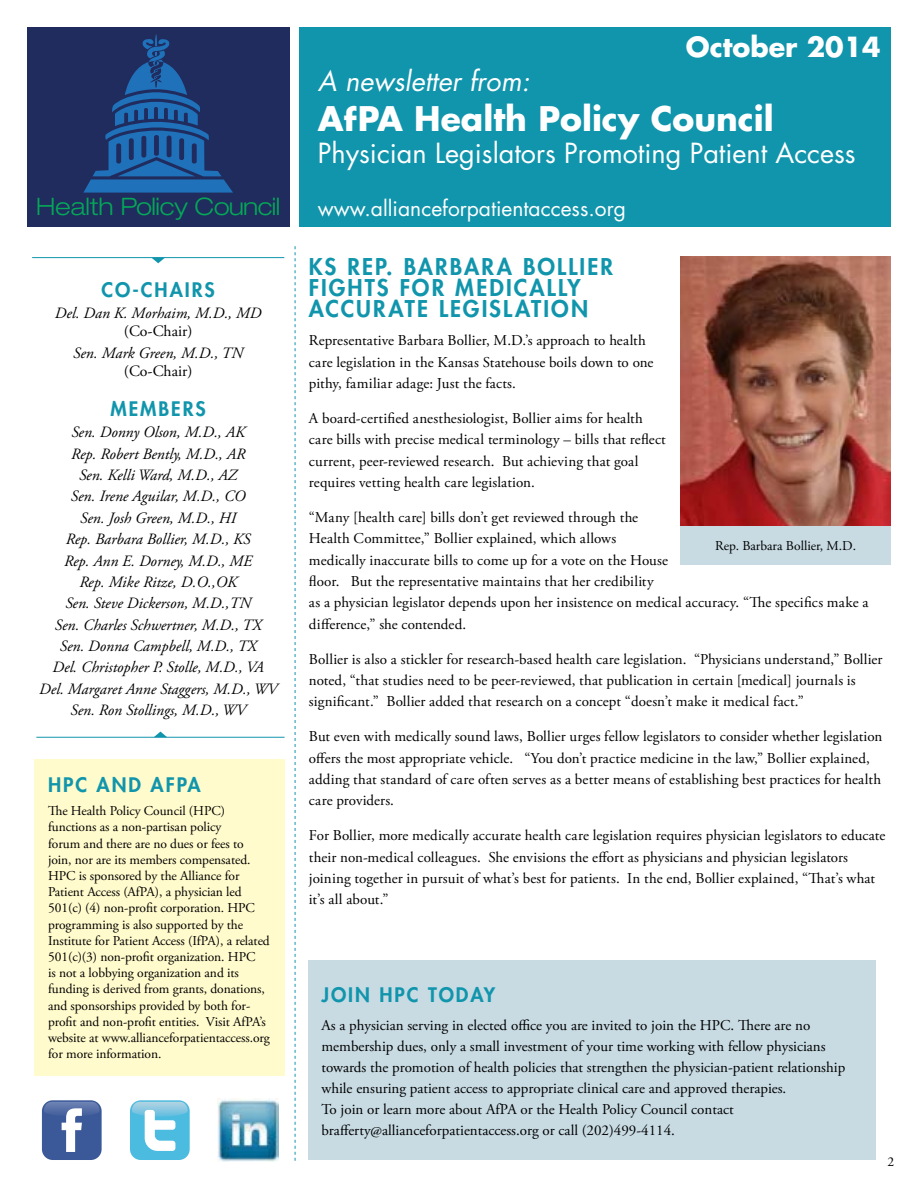
<style>
.page{position:relative;width:918px;height:1188px;background:#fff}
.page>*{position:absolute;margin:0;border:0;box-sizing:border-box;transform-origin:0 0}
.t1{font:700 33px "Futura Std";color:#fff}
.t2{font:27px "Futura Std";color:#fff}
.t3{font:italic 27px "Futura Std";color:#fff}
.t4{font:700 27px "Futura Std";color:#fff}
.t5{font:300 expanded 24px "Helvetica Neue";letter-spacing:-.02em;color:#05a758}
.t6{font:800 22.5px/21px "Futura Std";letter-spacing:.09em;color:#1195ac}
.t7{font:21px "Futura Std";color:#fff}
.t8{font:800 19.5px "Futura Std";letter-spacing:.1em;color:#1195ac}
.t9{font:italic 15.75px/21.3px "Adobe Garamond Pro";color:#000;text-align:center}
.t10{font:15.75px "Adobe Garamond Pro";color:#000}
.t11{font:15px/21.3px "Adobe Garamond Pro";color:#000}
.t12{font:13.5px/16.2px "Adobe Garamond Pro";letter-spacing:-.005em;color:#000}
.s1{font-size:30px}
</style>
<div class="page">
<div style="left:27px;top:27px;width:262px;height:199px;background:#202b5e"></div>
<div style="left:299px;top:27px;width:592px;height:199px;background:#1195ac"></div>
<svg style="left:83px;top:34px;width:150px;height:159px"></svg>
<hr style="left:32px;top:257px;width:252px;height:1px;background:#1195ac">
<svg style="left:151px;top:258px;width:14px;height:5px"></svg>
<hr style="left:36px;top:737px;width:249px;height:1px;background:#1195ac">
<svg style="left:154px;top:732px;width:13px;height:5px"></svg>
<svg style="left:295px;top:246px;width:1px;height:915px"></svg>
<div style="left:35px;top:759px;width:250px;height:317px;background:#fffbcc"></div>
<img style="left:680px;top:256px;width:211px;height:270px">
<div style="left:680px;top:526px;width:211px;height:39px;background:#c8dbe3"></div>
<div style="left:308px;top:961px;width:567px;height:199px;background:#c8dbe3"></div>
<img style="left:217px;top:1099px;width:62px;height:62px">
<svg style="left:40px;top:1099px;width:63px;height:62px"></svg>
<div style="left:42px;top:1100px;width:60px;height:60px;background:#3b5999;border-radius:11px"></div>
<svg style="left:43px;top:1102px;width:58px;height:50px"></svg>
<div style="left:130px;top:1100px;width:60px;height:60px;background:#4cbbe0;border-radius:11px"></div>
<svg style="left:131px;top:1102px;width:58px;height:49px"></svg>
<h3 class="t5" style="left:36px;top:192px;width:246px">Health Policy Council</h3>
<h3 class="t8" style="left:102px;top:278px;width:115px">CO-CHAIRS</h3>
<p class="t9" style="left:55px;top:303px;width:208px">Del. Dan K. Morhaim, M.D., MD</p>
<p class="t10" style="left:124px;top:322px;width:70px">(Co-Chair)</p>
<p class="t9" style="left:73px;top:343px;width:171px">Sen. Mark Green, M.D., TN</p>
<p class="t10" style="left:124px;top:361px;width:70px">(Co-Chair)</p>
<h3 class="t8" style="left:111px;top:396px;width:97px">MEMBERS</h3>
<p class="t9" style="left:39px;top:422px;width:240px">Sen. Donny Olson, M.D., AK<br>Rep. Robert Bently, M.D., AR<br>Sen. Kelli Ward, M.D., AZ<br>Sen. Irene Aguilar, M.D., CO<br>Sen. Josh Green, M.D., HI<br>Rep. Barbara Bollier, M.D., KS<br>Rep. Ann E. Dorney, M.D., ME<br>Rep. Mike Ritze, D.O.,OK<br>Sen. Steve Dickerson, M.D.,TN<br>Sen. Charles Schwertner, M.D., TX<br>Sen. Donna Campbell, M.D., TX<br>Del. Christopher P. Stolle, M.D., VA<br>Del. Margaret Anne Staggers, M.D., WV<br>Sen. Ron Stollings, M.D., WV</p>
<h3 class="t8" style="left:48px;top:773px;width:154px">HPC AND AFPA</h3>
<p class="t12" style="left:48px;top:803px;width:223px">The Health Policy Council (HPC) functions as a non-partisan policy<br>forum and there are no dues or fees to join, nor are its members compensated.<br>HPC is sponsored by the Alliance for Patient Access (AfPA), a physician led 501(c) (4) non-profit corporation. HPC programming is also supported by the Institute for Patient Access (IfPA), a related 501(c)(3) non-profit organization. HPC<br>is not a lobbying organization and its funding is derived from grants, donations, and sponsorships provided by both for&shy;profit and non-profit entities. Visit AfPA’s website at www.allianceforpatientaccess.org for more information.</p>
<h2 class="t3" style="left:318px;top:64px;width:213px">A newsletter from:</h2>
<h2 class="t4" style="left:686px;top:29px;width:197px">October 2014</h2>
<h1 class="t1" style="left:318px;top:97px;width:457px">A<span class="s1">f</span>PA Health Policy Council</h1>
<h2 class="t2" style="left:318px;top:136px;width:539px">Physician Legislators Promoting Patient Access</h2>
<h3 class="t7" style="left:318px;top:195px;width:309px">www.allianceforpatientaccess.org</h3>
<h3 class="t6" style="left:309px;top:256px;width:305px">KS REP. BARBARA BOLLIER<br>FIGHTS FOR MEDICALLY<br>ACCURATE LEGISLATION</h3>
<p class="t11" style="left:309px;top:330px;width:346px">Representative Barbara Bollier, M.D.’s approach to health care legislation in the Kansas Statehouse boils down to one pithy, familiar adage: Just the facts.</p>
<p class="t11" style="left:309px;top:408px;width:358px">A board-certified anesthesiologist, Bollier aims for health care bills with precise medical terminology – bills that reflect current, peer-reviewed research. But achieving that goal requires vetting health care legislation.</p>
<p class="t11" style="left:309px;top:507px;width:561px">“Many [health care] bills don’t get reviewed through the<br>Health Committee,” Bollier explained, which allows<br>medically inaccurate bills to come up for a vote on the House<br>floor. But the representative maintains that her credibility<br>as a physician legislator depends upon her insistence on medical accuracy. “The specifics make a difference,” she contended.</p>
<p class="t11" style="left:309px;top:649px;width:575px">Bollier is also a stickler for research-based health care legislation. “Physicians understand,” Bollier noted, “that studies need to be peer-reviewed, that publication in certain [medical] journals is significant.” Bollier added that research on a concept “doesn’t make it medical fact.”</p>
<p class="t11" style="left:309px;top:726px;width:575px">But even with medically sound laws, Bollier urges fellow legislators to consider whether legislation offers the most appropriate vehicle. “You don’t practice medicine in the law,” Bollier explained, adding that standard of care often serves as a better means of establishing best practices for health care providers.</p>
<p class="t11" style="left:309px;top:825px;width:578px">For Bollier, more medically accurate health care legislation requires physician legislators to educate their non-medical colleagues. She envisions the effort as physicians and physician legislators joining together in pursuit of what’s best for patients. In the end, Bollier explained, “That’s what it’s all about.”</p>
<p class="t12" style="left:715px;top:538px;width:142px">Rep. Barbara Bollier, M.D.</p>
<h3 class="t8" style="left:321px;top:982px;width:175px">JOIN HPC TODAY</h3>
<p class="t11" style="left:321px;top:1015px;width:525px">As a physician serving in elected office you are invited to join the HPC. There are no membership dues, only a small investment of your time working with fellow physicians towards the promotion of health policies that strengthen the physician-patient relationship while ensuring patient access to appropriate clinical care and approved therapies.<br>To join or learn more about AfPA or the Health Policy Council contact brafferty@allianceforpatientaccess.org or call (202)499-4114.</p>
<p class="t12" style="left:888px;top:1154px;width:8px">2</p>
</div>
